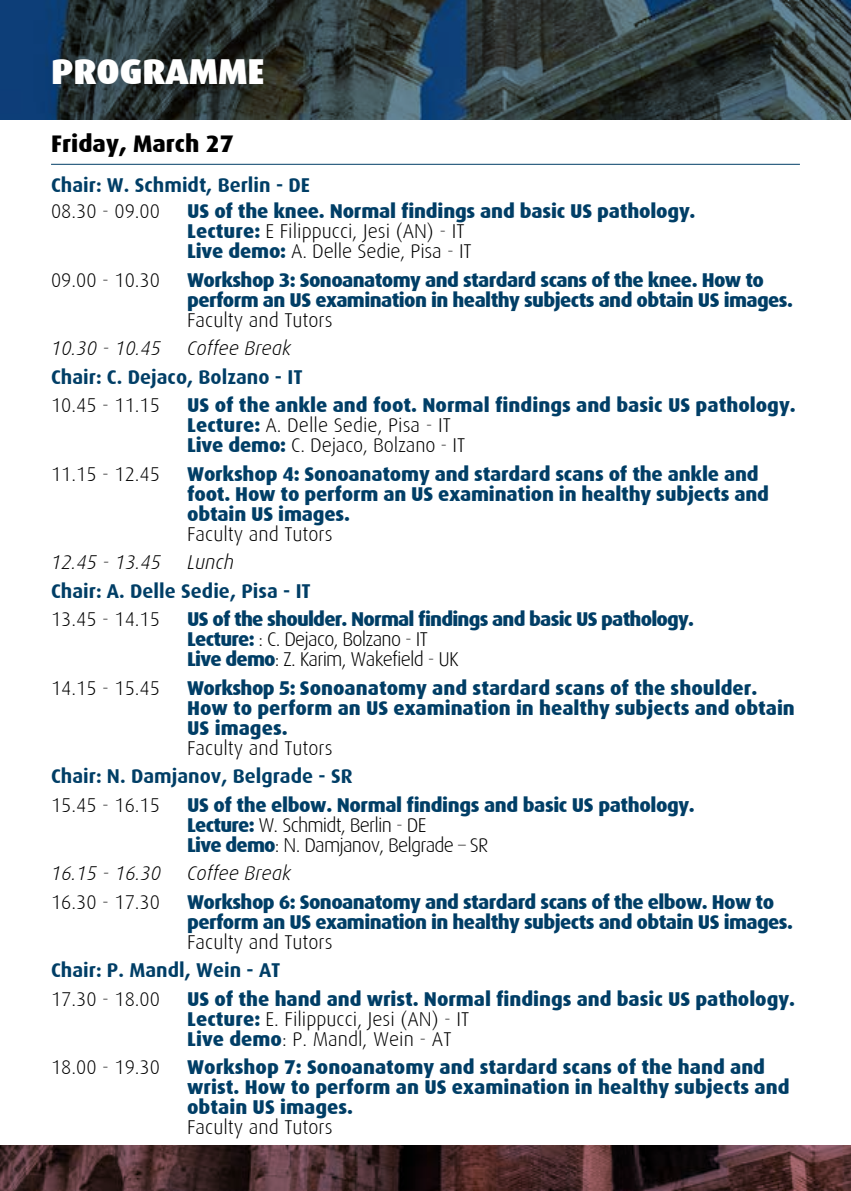
<style>
.page{position:relative;width:851px;height:1191px;background:#fff}
.page>*{position:absolute;margin:0;border:0;box-sizing:border-box;transform-origin:0 0}
.t1{font:900 36px "Dax";color:#fff}
.t2{font:800 24px "Dax";color:#000}
.t3{font:800 20px/20px "Dax";letter-spacing:-.01em;color:#003e66}
.t4{font:800 20px/20px "Dax";letter-spacing:-.03em;color:#003e66}
.t5{font:300 20px "Dax";color:#000}
.t6{font:700 20px "Dax";color:#003e66}
.t7{font:800 20px/20px "Dax";letter-spacing:-.04em;color:#003e66}
.t8{font:italic 300 20px "Dax";color:#000}
.s1{font-weight:300;color:#000}
</style>
<div class="page">
<svg style="left:0;top:0;width:850px;height:119px;background:#2b3c43"></svg>
<svg style="left:0;top:1145px;width:850px;height:46px;background:#44292b"></svg>
<hr style="left:51px;top:164px;width:748px;height:1px;background:#003e66">
<h1 class="t1" style="left:51px;top:51px;width:215px">PROGRAMME</h1>
<p class="t2" style="left:51px;top:130px;width:184px">Friday, March 27</p>
<p class="t6" style="left:51px;top:174px;width:260px">Chair: W. Schmidt, Berlin - DE</p>
<p class="t5" style="left:51px;top:200px;width:110px">08.30 - 09.00</p>
<p class="t3" style="left:187px;top:201px;width:509px">US of the knee. Normal findings and basic US pathology.<br>Lecture: <span class="s1">E Filippucci, Jesi (AN) - IT<br></span>Live demo: <span class="s1">A. Delle Sedie, Pisa - IT</span></p>
<p class="t5" style="left:51px;top:269px;width:110px">09.00 - 10.30</p>
<p class="t4" style="left:187px;top:270px;width:607px">Workshop 3: Sonoanatomy and stardard scans of the knee. How to perform an US examination in healthy subjects and obtain US images.</p>
<p class="t5" style="left:187px;top:309px;width:147px">Faculty and Tutors</p>
<p class="t8" style="left:51px;top:337px;width:111px">10.30 - 10.45</p>
<p class="t8" style="left:187px;top:337px;width:105px">Coffee Break</p>
<p class="t6" style="left:51px;top:365px;width:253px">Chair: C. Dejaco, Bolzano - IT</p>
<p class="t5" style="left:51px;top:394px;width:110px">10.45 - 11.15</p>
<p class="t3" style="left:187px;top:395px;width:610px">US of the ankle and foot. Normal findings and basic US pathology.<br>Lecture: <span class="s1">A. Delle Sedie, Pisa - IT<br></span>Live demo: <span class="s1">C. Dejaco, Bolzano - IT</span></p>
<p class="t5" style="left:51px;top:463px;width:110px">11.15 - 12.45</p>
<p class="t3" style="left:187px;top:464px;width:583px">Workshop 4: Sonoanatomy and stardard scans of the ankle and foot. How to perform an US examination in healthy subjects and obtain US images.</p>
<p class="t5" style="left:187px;top:523px;width:147px">Faculty and Tutors</p>
<p class="t8" style="left:51px;top:551px;width:111px">12.45 - 13.45</p>
<p class="t8" style="left:187px;top:551px;width:48px">Lunch</p>
<p class="t6" style="left:51px;top:579px;width:261px">Chair: A. Delle Sedie, Pisa - IT</p>
<p class="t5" style="left:51px;top:608px;width:110px">13.45 - 14.15</p>
<p class="t7" style="left:187px;top:609px;width:508px">US of the shoulder. Normal findings and basic US pathology.<br>Lecture: <span class="s1">: C. Dejaco, Bolzano - IT<br></span>Live demo<span class="s1">: Z. Karim, Wakefield - UK</span></p>
<p class="t5" style="left:51px;top:677px;width:110px">14.15 - 15.45</p>
<p class="t3" style="left:187px;top:678px;width:609px">Workshop 5: Sonoanatomy and stardard scans of the shoulder.<br>How to perform an US examination in healthy subjects and obtain<br>US images.</p>
<p class="t5" style="left:187px;top:737px;width:147px">Faculty and Tutors</p>
<p class="t6" style="left:51px;top:765px;width:303px">Chair: N. Damjanov, Belgrade - SR</p>
<p class="t5" style="left:51px;top:794px;width:110px">15.45 - 16.15</p>
<p class="t3" style="left:187px;top:795px;width:509px">US of the elbow. Normal findings and basic US pathology.<br>Lecture: <span class="s1">W. Schmidt, Berlin - DE<br></span>Live demo<span class="s1">: N. Damjanov, Belgrade – SR</span></p>
<p class="t8" style="left:51px;top:862px;width:111px">16.15 - 16.30</p>
<p class="t8" style="left:187px;top:862px;width:105px">Coffee Break</p>
<p class="t5" style="left:51px;top:891px;width:110px">16.30 - 17.30</p>
<p class="t4" style="left:187px;top:892px;width:607px">Workshop 6: Sonoanatomy and stardard scans of the elbow. How to perform an US examination in healthy subjects and obtain US images.</p>
<p class="t5" style="left:187px;top:931px;width:147px">Faculty and Tutors</p>
<p class="t6" style="left:51px;top:959px;width:231px">Chair: P. Mandl, Wein - AT</p>
<p class="t5" style="left:51px;top:988px;width:110px">17.30 - 18.00</p>
<p class="t3" style="left:187px;top:989px;width:609px">US of the hand and wrist. Normal findings and basic US pathology.<br>Lecture: <span class="s1">E. Filippucci, Jesi (AN) - IT<br></span>Live demo<span class="s1">: P. Mandl, Wein - AT</span></p>
<p class="t5" style="left:51px;top:1056px;width:110px">18.00 - 19.30</p>
<p class="t3" style="left:187px;top:1057px;width:603px">Workshop 7: Sonoanatomy and stardard scans of the hand and wrist. How to perform an US examination in healthy subjects and obtain US images.</p>
<p class="t5" style="left:187px;top:1116px;width:147px">Faculty and Tutors</p>
</div>
